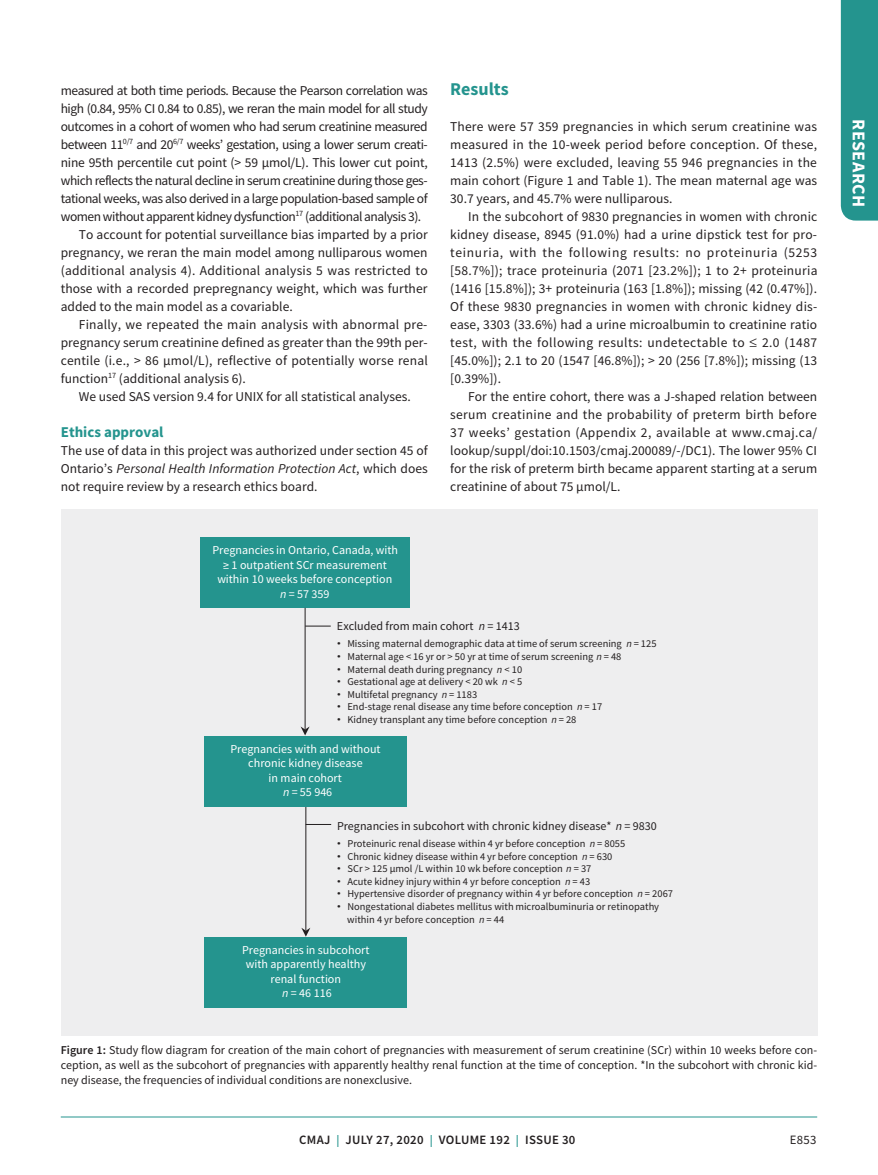
<style>
.page{position:relative;width:878px;height:1175px;background:#fff}
.page>*{position:absolute;margin:0;border:0;box-sizing:border-box;transform-origin:0 0}
.t1{font:700 18px "Source Sans Pro";letter-spacing:.025em;color:#fff}
.t2{font:700 18px "Source Sans Pro";color:#24948e}
.t3{font:700 15px "Source Sans Pro";color:#24948e}
.t4{font:13.5px/18px "Source Sans Pro";color:#231f20;text-align:justify}
.t5{font:13.5px "Source Sans Pro";letter-spacing:-.035em;color:#231f20}
.t6{font:600 12.75px "Source Sans Pro";letter-spacing:.025em;color:#231f20}
.t7{font:12.75px "Source Sans Pro";color:#231f20}
.t8{font:12px/15px "Source Sans Pro";color:#231f20;text-align:justify}
.t9{font:12px/14.4px "Source Sans Pro";color:#fff;text-align:center}
.t10{font:10.5px/12.6px "Source Sans Pro";color:#231f20}
.s1{font-style:italic}
.s2{font-family:"Arial"}
.s3{font-weight:600}
.s4{font-size:12px;color:#24948e}
</style>
<div class="page">
<div style="left:840px;top:0;width:38px;height:220px;background:#24948e"></div>
<hr style="left:61px;top:1116px;width:756px;height:1px;background:#24948e">
<div style="left:61px;top:508px;width:756px;height:527px;background:#eeeeef"></div>
<hr style="left:305px;top:766px;width:1px;height:164px;background:#231f20">
<svg style="left:301px;top:927px;width:9px;height:9px"></svg>
<div style="left:200px;top:537px;width:210px;height:71px;background:#24948e"></div>
<div style="left:205px;top:937px;width:202px;height:70px;background:#24948e"></div>
<hr style="left:305px;top:608px;width:1px;height:121px;background:#231f20">
<svg style="left:300px;top:726px;width:9px;height:9px"></svg>
<svg style="left:305px;top:625px;width:26px;height:1px"></svg>
<div style="left:204px;top:736px;width:202px;height:70px;background:#24948e"></div>
<svg style="left:305px;top:824px;width:26px;height:1px"></svg>
<p class="t5" style="left:61px;top:81px;width:368px">measured at both time periods. Because the Pearson correlation was</p>
<p class="t5" style="left:61px;top:99px;width:368px">high (0.84, 95% CI 0.84 to 0.85), we reran the main model for all study</p>
<p class="t5" style="left:61px;top:117px;width:368px">outcomes in a cohort of women who had serum creatinine measured</p>
<p class="t5" style="left:61px;top:135px;width:368px">between 11<sup>0/7</sup> and 20<sup>6/7</sup> weeks’ gestation, using a lower serum creati-</p>
<p class="t4" style="left:61px;top:153px;width:368px">nine 95th percentile cut point (&gt; 59 μmol/L). This lower cut point,</p>
<p class="t5" style="left:61px;top:171px;width:368px">which reflects the natural decline in serum creatinine during those ges-</p>
<p class="t5" style="left:61px;top:189px;width:368px">tational weeks, was also derived in a large population-based sample of</p>
<p class="t5" style="left:61px;top:207px;width:362px">women without apparent kidney dysfunction<sup>17</sup> (additional analysis 3).</p>
<p class="t4" style="left:79px;top:225px;width:350px">To account for potential surveillance bias imparted by a prior</p>
<p class="t4" style="left:61px;top:243px;width:368px">pregnancy, we reran the main model among nulliparous women</p>
<p class="t4" style="left:61px;top:261px;width:368px">(additional analysis 4). Additional analysis 5 was restricted to</p>
<p class="t4" style="left:61px;top:279px;width:368px">those with a recorded prepregnancy weight, which was further</p>
<p class="t4" style="left:61px;top:297px;width:233px">added to the main model as a covariable.</p>
<p class="t4" style="left:79px;top:315px;width:350px">Finally, we repeated the main analysis with abnormal pre-</p>
<p class="t4" style="left:61px;top:333px;width:368px">pregnancy serum creatinine defined as greater than the 99th per-</p>
<p class="t4" style="left:61px;top:351px;width:368px">centile (i.e., &gt; 86 μmol/L), reflective of potentially worse renal</p>
<p class="t4" style="left:61px;top:369px;width:187px">function<sup>17</sup> (additional analysis 6).</p>
<p class="t4" style="left:79px;top:387px;width:333px">We used SAS version 9.4 for UNIX for all statistical analyses.</p>
<p class="t3" style="left:61px;top:421px;width:104px">Ethics approval</p>
<p class="t4" style="left:61px;top:441px;width:368px">The use of data in this project was authorized under section 45 of Ontario’s <span class="s1">Personal Health Information Protection Act</span>, which does not require review by a research ethics board.</p>
<h1 class="t2" style="left:450px;top:76px;width:60px">Results</h1>
<p class="t4" style="left:450px;top:117px;width:368px">There were 57 359 pregnancies in which serum creatinine was measured in the 10-week period before conception. Of these, 1413 (2.5%) were excluded, leaving 55 946 pregnancies in the main cohort (Figure 1 and Table 1). The mean maternal age was 30.7 years, and 45.7% were nulliparous.</p>
<p class="t4" style="left:450px;top:207px;width:369px;text-indent:18px">In the subcohort of 9830 pregnancies in women with chronic kidney disease, 8945 (91.0%) had a urine dipstick test for pro&shy;teinuria, with the following results: no proteinuria (5253 [58.7%]); trace proteinuria (2071 [23.2%]); 1 to 2+ proteinuria (1416 [15.8%]); 3+ proteinuria (163 [1.8%]); missing (42 (0.47%]).<br>Of these 9830 pregnancies in women with chronic kidney dis&shy;ease, 3303 (33.6%) had a urine microalbumin to creatinine ratio test, with the following results: undetectable to ≤ 2.0 (1487 [45.0%]); 2.1 to 20 (1547 [46.8%]); &gt; 20 (256 [7.8%]); missing (13 [0.39%]).</p>
<p class="t4" style="left:450px;top:387px;width:368px;text-indent:18px">For the entire cohort, there was a J-shaped relation between serum creatinine and the probability of preterm birth before 37 weeks’ gestation (Appendix 2, available at www.cmaj.ca/ lookup/suppl/doi:10.1503/cmaj.200089/-/DC1). The lower 95% CI for the risk of preterm birth became apparent starting at a serum creatinine of about 75 μmol/L.</p>
<p class="t9" style="left:212px;top:544px;width:187px">Pregnancies in Ontario, Canada, with ≥ 1 outpatient SCr measurement within 10 weeks before conception<br><span class="s1">n</span> = 57 359</p>
<p class="t8" style="left:337px;top:619px;width:184px">Excluded from main cohort <span class="s1">n</span> = 1413</p>
<p class="t10" style="left:337px;top:638px;width:321px"><span class="s2">•</span> Missing maternal demographic data at time of serum screening <span class="s1">n</span> = 125</p>
<p class="t10" style="left:337px;top:651px;width:286px"><span class="s2">•</span> Maternal age &lt; 16 yr or &gt; 50 yr at time of serum screening <span class="s1">n</span> = 48</p>
<p class="t10" style="left:337px;top:663px;width:187px"><span class="s2">•</span> Maternal death during pregnancy <span class="s1">n</span> &lt; 10</p>
<p class="t10" style="left:337px;top:676px;width:187px"><span class="s2">•</span> Gestational age at delivery &lt; 20 wk <span class="s1">n</span> &lt; 5</p>
<p class="t10" style="left:337px;top:689px;width:142px"><span class="s2">•</span> Multifetal pregnancy <span class="s1">n</span> = 1183</p>
<p class="t10" style="left:337px;top:701px;width:267px"><span class="s2">•</span> End-stage renal disease any time before conception <span class="s1">n</span> = 17</p>
<p class="t10" style="left:337px;top:714px;width:241px"><span class="s2">•</span> Kidney transplant any time before conception <span class="s1">n</span> = 28</p>
<p class="t9" style="left:230px;top:742px;width:152px">Pregnancies with and without chronic kidney disease<br>in main cohort<br><span class="s1">n</span> = 55 946</p>
<p class="t8" style="left:337px;top:819px;width:321px">Pregnancies in subcohort with chronic kidney disease* <span class="s1">n</span> = 9830</p>
<p class="t10" style="left:337px;top:838px;width:290px"><span class="s2">•</span> Proteinuric renal disease within 4 yr before conception <span class="s1">n</span> = 8055</p>
<p class="t10" style="left:337px;top:850px;width:277px"><span class="s2">•</span> Chronic kidney disease within 4 yr before conception <span class="s1">n</span> = 630</p>
<p class="t10" style="left:337px;top:863px;width:256px"><span class="s2">•</span> SCr &gt; 125 µmol /L within 10 wk before conception <span class="s1">n</span> = 37</p>
<p class="t10" style="left:337px;top:876px;width:255px"><span class="s2">•</span> Acute kidney injury within 4 yr before conception <span class="s1">n</span> = 43</p>
<p class="t10" style="left:337px;top:888px;width:337px"><span class="s2">•</span> Hypertensive disorder of pregnancy within 4 yr before conception <span class="s1">n</span> = 2067</p>
<p class="t10" style="left:347px;top:901px;width:313px;text-indent:-10px"><span class="s2">•</span> Nongestational diabetes mellitus with microalbuminuria or retinopathy within 4 yr before conception <span class="s1">n</span> = 44</p>
<p class="t9" style="left:242px;top:943px;width:129px">Pregnancies in subcohort with apparently healthy renal function<br><span class="s1">n</span> = 46 116</p>
<p class="t8" style="left:61px;top:1042px;width:758px"><span class="s3">Figure 1:</span> Study flow diagram for creation of the main cohort of pregnancies with measurement of serum creatinine (SCr) within 10 weeks before con&shy;ception, as well as the subcohort of pregnancies with apparently healthy renal function at the time of conception. *In the subcohort with chronic kid&shy;ney disease, the frequencies of individual conditions are nonexclusive.</p>
<p class="t6" style="left:299px;top:1131px;width:278px">CMAJ <span class="s4">|</span> JULY 27, 2020 <span class="s4">|</span> VOLUME 192 <span class="s4">|</span> ISSUE 30</p>
<p class="t7" style="left:789px;top:1132px;width:28px">E853</p>
<h1 class="t1" style="left:871px;top:119px;width:89px;rotate:90deg">RESEARCH</h1>
</div>
